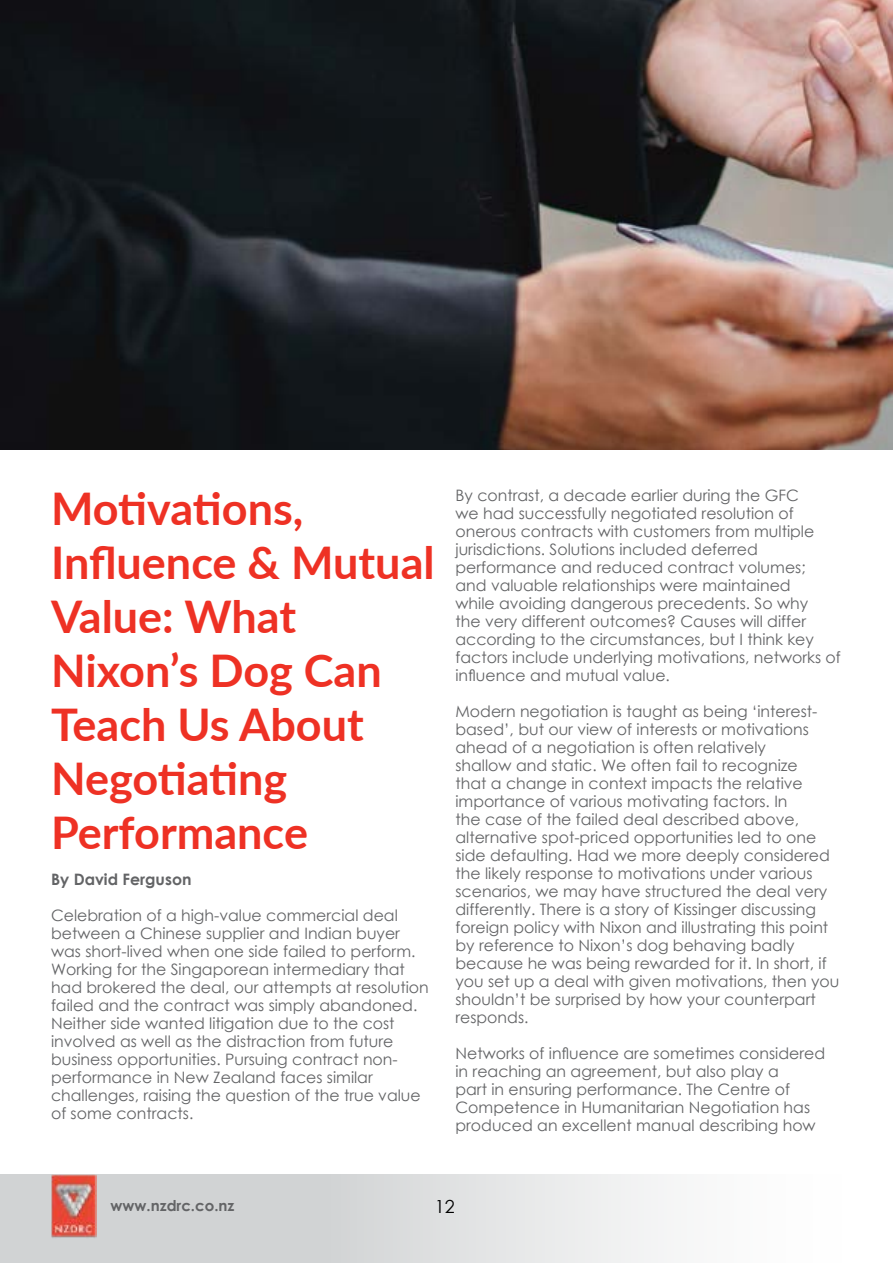
<style>
.page{position:relative;width:893px;height:1263px;background:#fff}
.page>*{position:absolute;margin:0;border:0;box-sizing:border-box;transform-origin:0 0}
.t1{font:700 45px/54px "Lato";color:#ee3124}
.t2{font:18px "Century Gothic";color:#000}
.t3{font:15.75px/18px "Century Gothic";color:#636466}
.t4{font:700 15.75px "Century Gothic";color:#636466}
.t5{font:700 15px "Century Gothic";color:#636466}
</style>
<div class="page">
<hr style="left:892px;top:1173px;width:1px;height:90px;background:#d1d3d4">
<div style="left:0;top:1174px;width:893px;height:89px;background:linear-gradient(to right,#c6c8c9,#fff)"></div>
<img style="left:51px;top:1174px;width:45px;height:64px">
<img style="left:0;top:0;width:893px;height:450px">
<h1 class="t1" style="left:51px;top:480px;width:385px">Motivations,<br>Influence &amp; Mutual<br>Value: What<br>Nixon’s Dog Can<br>Teach Us About<br>Negotiating<br>Performance</h1>
<p class="t4" style="left:51px;top:868px;width:142px">By David Ferguson</p>
<p class="t3" style="left:51px;top:906px;width:379px">Celebration of a high-value commercial deal between a Chinese supplier and Indian buyer was short-lived when one side failed to perform.<br>Working for the Singaporean intermediary that had brokered the deal, our attempts at resolution failed and the contract was simply abandoned.<br>Neither side wanted litigation due to the cost involved as well as the distraction from future business opportunities. Pursuing contract non&shy;performance in New Zealand faces similar challenges, raising the question of the true value of some contracts.</p>
<p class="t3" style="left:455px;top:486px;width:387px">By contrast, a decade earlier during the GFC<br>we had successfully negotiated resolution of onerous contracts with customers from multiple jurisdictions. Solutions included deferred performance and reduced contract volumes;<br>and valuable relationships were maintained<br>while avoiding dangerous precedents. So why<br>the very different outcomes? Causes will differ according to the circumstances, but I think key factors include underlying motivations, networks of influence and mutual value.</p>
<p class="t3" style="left:455px;top:702px;width:385px">Modern negotiation is taught as being ‘interest&shy;based’, but our view of interests or motivations ahead of a negotiation is often relatively<br>shallow and static. We often fail to recognize<br>that a change in context impacts the relative importance of various motivating factors. In<br>the case of the failed deal described above, alternative spot-priced opportunities led to one side defaulting. Had we more deeply considered the likely response to motivations under various scenarios, we may have structured the deal very differently. There is a story of Kissinger discussing foreign policy with Nixon and illustrating this point by reference to Nixon’s dog behaving badly because he was being rewarded for it. In short, if you set up a deal with given motivations, then you shouldn’t be surprised by how your counterpart responds.</p>
<p class="t3" style="left:455px;top:1044px;width:371px">Networks of influence are sometimes considered in reaching an agreement, but also play a<br>part in ensuring performance. The Centre of Competence in Humanitarian Negotiation has produced an excellent manual describing how</p>
<p class="t5" style="left:111px;top:1194px;width:125px">www.nzdrc.co.nz</p>
<p class="t2" style="left:435px;top:1194px;width:21px">12</p>
</div>
